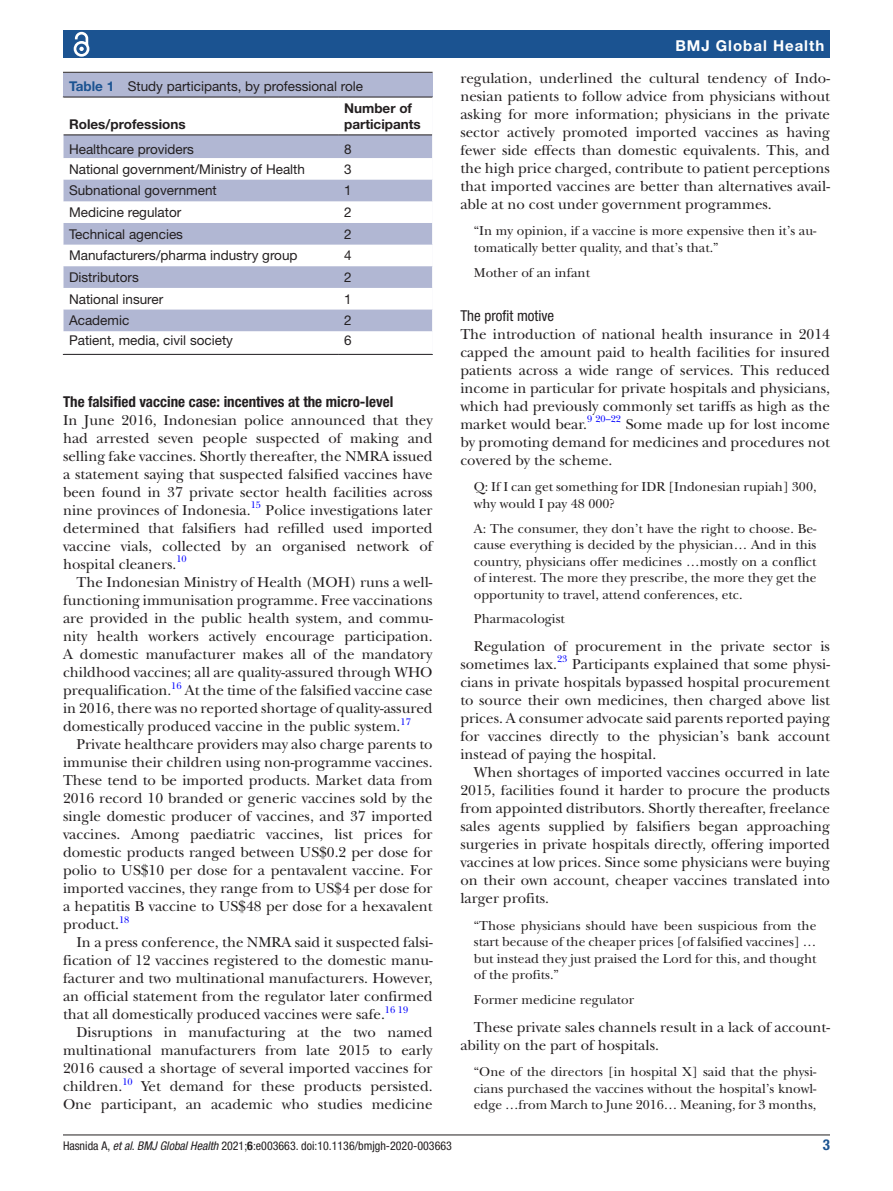
<style>
.page{position:relative;width:893px;height:1191px;background:#fff}
.page>*{position:absolute;margin:0;border:0;box-sizing:border-box;transform-origin:0 0}
.t1{font:15px/18px "New Baskerville";color:#231f20;text-align:justify}
.t2{font:700 condensed 15px "Helvetica Neue LT Std";color:#231f20}
.t3{font:700 15px "Helvetica Neue LT Std";letter-spacing:.065em;color:#fff}
.t4{font:condensed 15px "Helvetica Neue LT Std";color:#231f20}
.t5{font:700 condensed 15px "Helvetica Neue LT Std";color:#1b5391}
.t6{font:13.5px/16.5px "New Baskerville";color:#231f20;text-align:justify}
.t7{font:13.5px "Helvetica Neue LT Std";color:#231f20}
.t8{font:700 13.5px/16.2px "Helvetica Neue LT Std";color:#231f20}
.t9{font:condensed 12px "Helvetica Neue LT Std";color:#231f20}
.t10{font:9.9px "New Baskerville";color:#00f}
.s1{font-weight:700;color:#1b5391}
.s2{font-style:italic}
.s3{font-weight:700}
</style>
<div class="page">
<hr style="left:63px;top:1134px;width:767px;height:1px;background:#231f20">
<div style="left:63px;top:31px;width:767px;height:27px;background:#1b5391"></div>
<svg style="left:73px;top:31px;width:17px;height:26px"></svg>
<div style="left:63px;top:73px;width:370px;height:282px;background:#b1b7d3"></div>
<hr style="left:63px;top:72px;width:370px;height:1px;background:#231f20">
<svg style="left:64px;top:98px;width:368px;height:256px;fill:#fff"></svg>
<hr style="left:63px;top:97px;width:275px;height:1px;background:#231f20">
<hr style="left:63px;top:134px;width:275px;height:1px;background:#231f20">
<hr style="left:338px;top:97px;width:95px;height:1px;background:#231f20">
<hr style="left:338px;top:134px;width:94px;height:1px;background:#231f20">
<hr style="left:63px;top:354px;width:275px;height:1px;background:#231f20">
<hr style="left:338px;top:354px;width:95px;height:1px;background:#231f20">
<hr style="left:63px;top:97px;width:1px;height:38px;background:#fff">
<svg style="left:63px;top:135px;width:1px;height:219px"></svg>
<hr style="left:432px;top:97px;width:1px;height:38px;background:#fff">
<svg style="left:432px;top:135px;width:1px;height:219px"></svg>
<p class="t7" style="left:69px;top:78px;width:296px"><span class="s1">Table 1</span> Study participants, by professional role</p>
<p class="t8" style="left:69px;top:116px;width:118px">Roles/professions</p>
<p class="t8" style="left:344px;top:99px;width:78px">Number of participants</p>
<p class="t7" style="left:69px;top:141px;width:127px">Healthcare providers</p>
<p class="t7" style="left:344px;top:141px;width:9px">8</p>
<p class="t7" style="left:69px;top:161px;width:238px">National government/Ministry of Health</p>
<p class="t7" style="left:344px;top:161px;width:9px">3</p>
<p class="t7" style="left:69px;top:182px;width:149px">Subnational government</p>
<p class="t7" style="left:344px;top:182px;width:9px">1</p>
<p class="t7" style="left:69px;top:204px;width:114px">Medicine regulator</p>
<p class="t7" style="left:344px;top:204px;width:9px">2</p>
<p class="t7" style="left:69px;top:226px;width:116px">Technical agencies</p>
<p class="t7" style="left:344px;top:226px;width:9px">2</p>
<p class="t7" style="left:69px;top:247px;width:230px">Manufacturers/pharma industry group</p>
<p class="t7" style="left:344px;top:247px;width:9px">4</p>
<p class="t7" style="left:69px;top:269px;width:71px">Distributors</p>
<p class="t7" style="left:344px;top:269px;width:9px">2</p>
<p class="t7" style="left:69px;top:291px;width:96px">National insurer</p>
<p class="t7" style="left:344px;top:291px;width:9px">1</p>
<p class="t7" style="left:69px;top:312px;width:62px">Academic</p>
<p class="t7" style="left:344px;top:312px;width:9px">2</p>
<p class="t7" style="left:69px;top:332px;width:166px">Patient, media, civil society</p>
<p class="t7" style="left:344px;top:332px;width:9px">6</p>
<p class="t2" style="left:63px;top:393px;width:332px">The falsified vaccine case: incentives at the micro-level</p>
<p class="t1" style="left:63px;top:411px;width:371px">In June 2016, Indonesian police announced that they had arrested seven people suspected of making and selling fake vaccines. Shortly thereafter, the NMRA issued a statement saying that suspected falsified vaccines have been found in 37 private sector health facilities across nine provinces of Indonesia.</p>
<p class="t10" style="left:251px;top:499px;width:12px">15</p>
<p class="t1" style="left:63px;top:501px;width:371px;text-indent:203px">Police investigations later determined that falsifiers had refilled used imported vaccine vials, collected by an organised network of hospital cleaners.</p>
<p class="t10" style="left:176px;top:553px;width:12px">10</p>
<p class="t1" style="left:63px;top:573px;width:371px;text-indent:14px">The Indonesian Ministry of Health (MOH) runs a well&shy;functioning immunisation programme. Free vaccinations are provided in the public health system, and commu&shy;nity health workers actively encourage participation.<br>A domestic manufacturer makes all of the mandatory childhood vaccines; all are quality-assured through WHO prequalification.</p>
<p class="t10" style="left:171px;top:679px;width:12px">16</p>
<p class="t1" style="left:63px;top:681px;width:371px;text-indent:122px">At the time of the falsified vaccine case in 2016, there was no reported shortage of quality-assured domestically produced vaccine in the public system.</p>
<p class="t10" style="left:400px;top:715px;width:12px">17</p>
<p class="t1" style="left:63px;top:735px;width:371px;text-indent:14px">Private healthcare providers may also charge parents to immunise their children using non-programme vaccines.<br>These tend to be imported products. Market data from 2016 record 10 branded or generic vaccines sold by the single domestic producer of vaccines, and 37 imported vaccines. Among paediatric vaccines, list prices for domestic products ranged between US$0.2 per dose for polio to US$10 per dose for a pentavalent vaccine. For imported vaccines, they range from to US$4 per dose for a hepatitis B vaccine to US$48 per dose for a hexavalent product.<sup>18</sup></p>
<p class="t1" style="left:63px;top:933px;width:371px;text-indent:14px">In a press conference, the NMRA said it suspected falsi&shy;fication of 12 vaccines registered to the domestic manu&shy;facturer and two multinational manufacturers. However, an official statement from the regulator later confirmed that all domestically produced vaccines were safe.</p>
<p class="t10" style="left:385px;top:1003px;width:25px">16 19</p>
<p class="t1" style="left:63px;top:1023px;width:371px;text-indent:14px">Disruptions in manufacturing at the two named multinational manufacturers from late 2015 to early 2016 caused a shortage of several imported vaccines for children.</p>
<p class="t10" style="left:122px;top:1075px;width:12px">10</p>
<p class="t1" style="left:63px;top:1077px;width:371px;text-align:right">Yet demand for these products persisted.<br>One participant, an academic who studies medicine</p>
<p class="t3" style="left:675px;top:36px;width:150px">BMJ Global Health</p>
<p class="t1" style="left:460px;top:69px;width:371px">regulation, underlined the cultural tendency of Indo&shy;nesian patients to follow advice from physicians without asking for more information; physicians in the private sector actively promoted imported vaccines as having fewer side effects than domestic equivalents. This, and the high price charged, contribute to patient perceptions that imported vaccines are better than alternatives avail&shy;able at no cost under government programmes.</p>
<p class="t6" style="left:474px;top:223px;width:344px">“In my opinion, if a vaccine is more expensive then it’s au&shy;tomatically better quality, and that’s that.”</p>
<p class="t6" style="left:474px;top:264px;width:118px">Mother of an infant</p>
<p class="t4" style="left:460px;top:307px;width:95px">The profit motive</p>
<p class="t1" style="left:460px;top:325px;width:371px">The introduction of national health insurance in 2014 capped the amount paid to health facilities for insured patients across a wide range of services. This reduced income in particular for private hospitals and physicians, which had previously commonly set tariffs as high as the market would bear.<sup>9</sup> <sup>20–22</sup> Some made up for lost income by promoting demand for medicines and procedures not covered by the scheme.</p>
<p class="t6" style="left:474px;top:479px;width:344px">Q: If I can get something for IDR [Indonesian rupiah] 300, why would I pay 48 000?</p>
<p class="t6" style="left:474px;top:520px;width:344px">A: The consumer, they don’t have the right to choose. Be&shy;cause everything is decided by the physician… And in this country, physicians offer medicines …mostly on a conflict of interest. The more they prescribe, the more they get the opportunity to travel, attend conferences, etc.</p>
<p class="t6" style="left:474px;top:611px;width:92px">Pharmacologist</p>
<p class="t1" style="left:460px;top:637px;width:371px;text-indent:14px">Regulation of procurement in the private sector is sometimes lax.</p>
<p class="t10" style="left:557px;top:653px;width:12px">23</p>
<p class="t1" style="left:460px;top:655px;width:371px;text-indent:112px">Participants explained that some physi&shy;cians in private hospitals bypassed hospital procurement to source their own medicines, then charged above list prices. A consumer advocate said parents reported paying for vaccines directly to the physician’s bank account instead of paying the hospital.</p>
<p class="t1" style="left:460px;top:763px;width:371px;text-indent:14px">When shortages of imported vaccines occurred in late 2015, facilities found it harder to procure the products from appointed distributors. Shortly thereafter, freelance sales agents supplied by falsifiers began approaching surgeries in private hospitals directly, offering imported vaccines at low prices. Since some physicians were buying on their own account, cheaper vaccines translated into larger profits.</p>
<p class="t6" style="left:474px;top:917px;width:344px">“Those physicians should have been suspicious from the start because of the cheaper prices [of falsified vaccines] … but instead they just praised the Lord for this, and thought of the profits.”</p>
<p class="t6" style="left:474px;top:991px;width:162px">Former medicine regulator</p>
<p class="t1" style="left:460px;top:1018px;width:371px;text-indent:14px">These private sales channels result in a lack of account&shy;ability on the part of hospitals.</p>
<p class="t6" style="left:474px;top:1063px;width:344px">“One of the directors [in hospital X] said that the physi&shy;cians purchased the vaccines without the hospital’s knowl&shy;edge …from March to June 2016… Meaning, for 3 months,</p>
<p class="t9" style="left:63px;top:1138px;width:390px">Hasnida A, <span class="s2">et al</span>. <span class="s2">BMJ Global Health</span> 2021;<span class="s3">6</span>:e003663. doi:10.1136/bmjgh-2020-003663</p>
<p class="t5" style="left:823px;top:1135px;width:9px">3</p>
</div>
